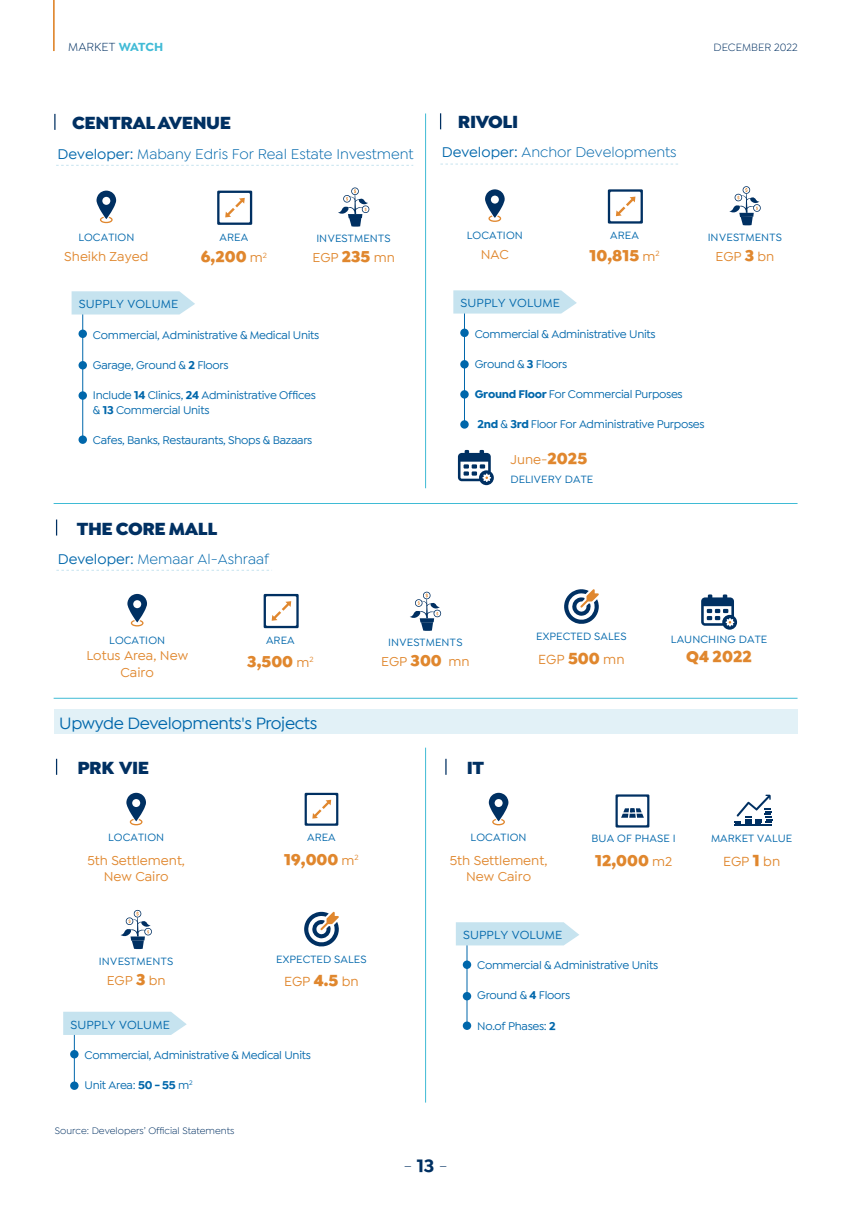
<style>
.page{position:relative;width:851px;height:1205px;background:#fff}
.page>*{position:absolute;margin:0;border:0;box-sizing:border-box;transform-origin:0 0}
.t1{font:900 18.75px "Isidora Sans";letter-spacing:-.02em;color:#003062}
.t2{font:300 18.75px "Isidora Sans";color:#003062}
.t3{font:500 17.5px "Isidora Sans";letter-spacing:-.02em;color:#0067ab}
.t4{font:900 16.62px "Isidora Sans";color:#e0872e}
.t5{font:900 16.25px "Isidora Sans";color:#e0872e}
.t6{font:15px "Isidora Sans";color:#0067ab}
.t7{font:500 14px "Isidora Sans";color:#e0872e}
.t8{font:500 13.75px/16.5px "Isidora Sans";color:#e0872e;text-align:center}
.t9{font:500 12.5px "Isidora Sans";letter-spacing:.01em;color:#0067ab}
.t10{font:12.5px "Isidora Sans";letter-spacing:.005em;color:#003062}
.t11{font:500 11.88px/15px "Isidora Sans";letter-spacing:-.025em;color:#0067ab}
.t12{font:500 11.25px "Isidora Sans";letter-spacing:.01em;color:#0067ab}
.t13{font:11.25px "Isidora Sans";letter-spacing:.005em;color:#003062}
.t14{font:10px "Isidora Sans";color:#003062}
.s1{font-weight:700;color:#41bbd6}
.s2{font-weight:500}
.s3{font-weight:500;font-size:13.75px}
.s4{font-weight:900;font-size:16.25px}
.s5{font-weight:700}
.s6{font-weight:900;font-size:16.62px}
</style>
<div class="page">
<div style="left:54px;top:709px;width:743px;height:25px;background:#e2f1f7"></div>
<hr style="left:54px;top:698px;width:743px;height:1px;background:#3fbbd5">
<svg style="left:126px;top:793px;width:20px;height:32px"></svg>
<div style="left:70px;top:1050px;width:9px;height:8px;background:#0067ab;border-radius:50%"></div>
<div style="left:70px;top:1081px;width:9px;height:9px;background:#0067ab;border-radius:50%"></div>
<hr style="left:74px;top:1031px;width:1px;height:56px;background:#0067ab">
<svg style="left:63px;top:1012px;width:124px;height:23px;background:#c9e4f0"></svg>
<svg style="left:462px;top:960px;width:9px;height:9px"></svg>
<div style="left:462px;top:992px;width:9px;height:8px;background:#0067ab;border-radius:50%"></div>
<svg style="left:462px;top:1021px;width:9px;height:9px"></svg>
<hr style="left:466px;top:941px;width:1px;height:86px;background:#0067ab">
<svg style="left:456px;top:922px;width:123px;height:23px;background:#c9e4f0"></svg>
<hr style="left:425px;top:113px;width:1px;height:375px;background:#3fbbd5">
<hr style="left:425px;top:747px;width:1px;height:355px;background:#3fbbd5">
<hr style="left:54px;top:503px;width:743px;height:1px;background:#3fbbd5">
<svg style="left:440px;top:113px;width:1px;height:16px"></svg>
<svg style="left:440px;top:164px;width:238px;height:1px"></svg>
<div style="left:460px;top:329px;width:8px;height:8px;background:#0067ab;border-radius:50%"></div>
<div style="left:460px;top:360px;width:8px;height:8px;background:#0067ab;border-radius:50%"></div>
<div style="left:460px;top:390px;width:8px;height:9px;background:#0067ab;border-radius:50%"></div>
<div style="left:460px;top:420px;width:8px;height:9px;background:#0067ab;border-radius:50%"></div>
<hr style="left:464px;top:309px;width:1px;height:115px;background:#0067ab">
<svg style="left:453px;top:290px;width:123px;height:23px;background:#cae5f0"></svg>
<svg style="left:729px;top:186px;width:32px;height:39px"></svg>
<svg style="left:485px;top:189px;width:19px;height:33px"></svg>
<svg style="left:607px;top:189px;width:35px;height:35px"></svg>
<svg style="left:54px;top:114px;width:1px;height:16px"></svg>
<svg style="left:56px;top:165px;width:357px;height:1px"></svg>
<svg style="left:78px;top:329px;width:9px;height:9px"></svg>
<div style="left:78px;top:361px;width:9px;height:8px;background:#0067ab;border-radius:50%"></div>
<svg style="left:78px;top:391px;width:9px;height:9px"></svg>
<div style="left:78px;top:435px;width:9px;height:9px;background:#0067ab;border-radius:50%"></div>
<hr style="left:82px;top:310px;width:1px;height:130px;background:#0067ab">
<svg style="left:72px;top:291px;width:123px;height:23px;background:#cae5f0"></svg>
<svg style="left:338px;top:187px;width:32px;height:40px"></svg>
<svg style="left:96px;top:191px;width:20px;height:32px"></svg>
<svg style="left:217px;top:191px;width:35px;height:34px"></svg>
<svg style="left:304px;top:793px;width:34px;height:33px"></svg>
<svg style="left:734px;top:794px;width:37px;height:30px"></svg>
<hr style="left:734px;top:824px;width:37px;height:2px;background:#003062">
<svg style="left:127px;top:594px;width:20px;height:33px"></svg>
<svg style="left:56px;top:519px;width:1px;height:16px"></svg>
<svg style="left:56px;top:759px;width:1px;height:16px"></svg>
<svg style="left:488px;top:793px;width:20px;height:32px"></svg>
<svg style="left:445px;top:759px;width:1px;height:16px"></svg>
<svg style="left:56px;top:570px;width:216px;height:1px"></svg>
<svg style="left:410px;top:591px;width:31px;height:40px"></svg>
<svg style="left:701px;top:594px;width:36px;height:36px"></svg>
<svg style="left:263px;top:594px;width:35px;height:34px"></svg>
<svg style="left:564px;top:589px;width:34px;height:35px"></svg>
<svg style="left:304px;top:912px;width:35px;height:35px"></svg>
<svg style="left:458px;top:450px;width:35px;height:35px"></svg>
<svg style="left:120px;top:909px;width:32px;height:40px"></svg>
<svg style="left:615px;top:794px;width:34px;height:33px"></svg>
<hr style="left:53px;top:0;width:1px;height:51px;background:#e0872e">
<p class="t10" style="left:68px;top:40px;width:96px">MARKET <span class="s1">WATCH</span></p>
<p class="t13" style="left:713px;top:41px;width:86px">DECEMBER 2022</p>
<p class="t1" style="left:72px;top:111px;width:160px">CENTRAL AVENUE</p>
<p class="t1" style="left:458px;top:110px;width:62px">RIVOLI</p>
<p class="t6" style="left:58px;top:145px;width:357px"><span class="s2">Developer:</span> Mabany Edris For Real Estate Investment</p>
<p class="t6" style="left:442px;top:144px;width:236px"><span class="s2">Developer:</span> Anchor Developments</p>
<p class="t12" style="left:78px;top:230px;width:57px">LOCATION</p>
<p class="t12" style="left:316px;top:232px;width:76px">INVESTMENTS</p>
<p class="t8" style="left:64px;top:248px;width:86px">Sheikh Zayed</p>
<p class="t5" style="left:201px;top:246px;width:68px">6,200 <span class="s3">m</span><sup>2</sup></p>
<p class="t12" style="left:219px;top:230px;width:30px">AREA</p>
<p class="t8" style="left:312px;top:249px;width:84px">EGP <span class="s4">235</span> mn</p>
<p class="t12" style="left:467px;top:229px;width:57px">LOCATION</p>
<p class="t12" style="left:707px;top:231px;width:76px">INVESTMENTS</p>
<p class="t8" style="left:480px;top:247px;width:30px">NAC</p>
<p class="t5" style="left:589px;top:245px;width:72px">10,815 <span class="s3">m</span><sup>2</sup></p>
<p class="t12" style="left:610px;top:229px;width:30px">AREA</p>
<p class="t8" style="left:715px;top:248px;width:60px">EGP <span class="s4">3</span> bn</p>
<p class="t9" style="left:79px;top:297px;width:101px">SUPPLY VOLUME</p>
<p class="t9" style="left:460px;top:296px;width:101px">SUPPLY VOLUME</p>
<p class="t11" style="left:93px;top:327px;width:228px">Commercial, Administrative &amp; Medical Units</p>
<p class="t11" style="left:93px;top:357px;width:137px">Garage, Ground &amp; <span class="s5">2</span> Floors</p>
<p class="t11" style="left:93px;top:387px;width:224px">Include <span class="s5">14</span> Clinics, <span class="s5">24</span> Administrative Offices &amp; <span class="s5">13</span> Commercial Units</p>
<p class="t11" style="left:93px;top:432px;width:221px">Cafes, Banks, Restaurants, Shops &amp; Bazaars</p>
<p class="t11" style="left:474px;top:326px;width:182px">Commercial &amp; Administrative Units</p>
<p class="t11" style="left:474px;top:356px;width:94px">Ground &amp; <span class="s5">3</span> Floors</p>
<p class="t11" style="left:474px;top:386px;width:209px"><span class="s5">Ground Floor</span> For Commercial Purposes</p>
<p class="t11" style="left:477px;top:416px;width:229px"><span class="s5">2nd</span> &amp; <span class="s5">3rd</span> Floor For Administrative Purposes</p>
<p class="t8" style="left:510px;top:452px;width:78px">June-<span class="s6">2025</span></p>
<p class="t12" style="left:510px;top:472px;width:84px">DELIVERY DATE</p>
<p class="t1" style="left:77px;top:516px;width:142px">THE CORE MALL</p>
<p class="t6" style="left:58px;top:550px;width:213px"><span class="s2">Developer:</span> Memaar Al-Ashraaf</p>
<p class="t12" style="left:109px;top:634px;width:57px">LOCATION</p>
<p class="t8" style="left:86px;top:647px;width:103px">Lotus Area, New<br>Cairo</p>
<p class="t5" style="left:247px;top:651px;width:68px">3,500 <span class="s3">m</span><sup>2</sup></p>
<p class="t12" style="left:266px;top:634px;width:30px">AREA</p>
<p class="t12" style="left:536px;top:630px;width:92px">EXPECTED SALES</p>
<p class="t7" style="left:538px;top:651px;width:88px">EGP <span class="s6">500</span> mn</p>
<p class="t12" style="left:388px;top:636px;width:76px">INVESTMENTS</p>
<p class="t12" style="left:670px;top:633px;width:98px">LAUNCHING DATE</p>
<p class="t4" style="left:686px;top:646px;width:67px">Q4 2022</p>
<p class="t8" style="left:381px;top:654px;width:90px">EGP <span class="s4">300</span> mn</p>
<p class="t3" style="left:59px;top:713px;width:259px">Upwyde Developments's Projects</p>
<p class="t1" style="left:77px;top:755px;width:73px">PRK VIE</p>
<p class="t1" style="left:466px;top:755px;width:19px">IT</p>
<p class="t12" style="left:108px;top:831px;width:57px">LOCATION</p>
<p class="t8" style="left:87px;top:852px;width:99px">5th Settlement,<br>New Cairo</p>
<p class="t12" style="left:99px;top:954px;width:76px">INVESTMENTS</p>
<p class="t8" style="left:107px;top:972px;width:60px">EGP <span class="s4">3</span> bn</p>
<p class="t9" style="left:70px;top:1017px;width:101px">SUPPLY VOLUME</p>
<p class="t12" style="left:470px;top:831px;width:57px">LOCATION</p>
<p class="t8" style="left:450px;top:852px;width:99px">5th Settlement,<br>New Cairo</p>
<p class="t12" style="left:591px;top:831px;width:86px">BUA OF PHASE I</p>
<p class="t12" style="left:307px;top:831px;width:30px">AREA</p>
<p class="t12" style="left:711px;top:832px;width:83px">MARKET VALUE</p>
<p class="t5" style="left:284px;top:849px;width:76px">19,000 <span class="s3">m</span><sup>2</sup></p>
<p class="t5" style="left:595px;top:850px;width:79px">12,000 <span class="s3">m2</span></p>
<p class="t7" style="left:723px;top:853px;width:59px">EGP <span class="s6">1</span> bn</p>
<p class="t12" style="left:276px;top:952px;width:92px">EXPECTED SALES</p>
<p class="t7" style="left:284px;top:974px;width:76px">EGP <span class="s6">4.5</span> bn</p>
<p class="t9" style="left:463px;top:928px;width:101px">SUPPLY VOLUME</p>
<p class="t11" style="left:477px;top:958px;width:182px">Commercial &amp; Administrative Units</p>
<p class="t11" style="left:477px;top:988px;width:94px">Ground &amp; <span class="s5">4</span> Floors</p>
<p class="t11" style="left:477px;top:1018px;width:80px">No.of Phases: <span class="s5">2</span></p>
<p class="t11" style="left:85px;top:1047px;width:228px">Commercial, Administrative &amp; Medical Units</p>
<p class="t11" style="left:85px;top:1077px;width:110px">Unit Area: <span class="s5">50 - 55</span> m<sup>2</sup></p>
<p class="t14" style="left:55px;top:1124px;width:181px">Source: Developers’ Official Statements</p>
<h1 class="t2" style="left:403px;top:1155px;width:46px">- <span class="s5">13</span> -</h1>
</div>
